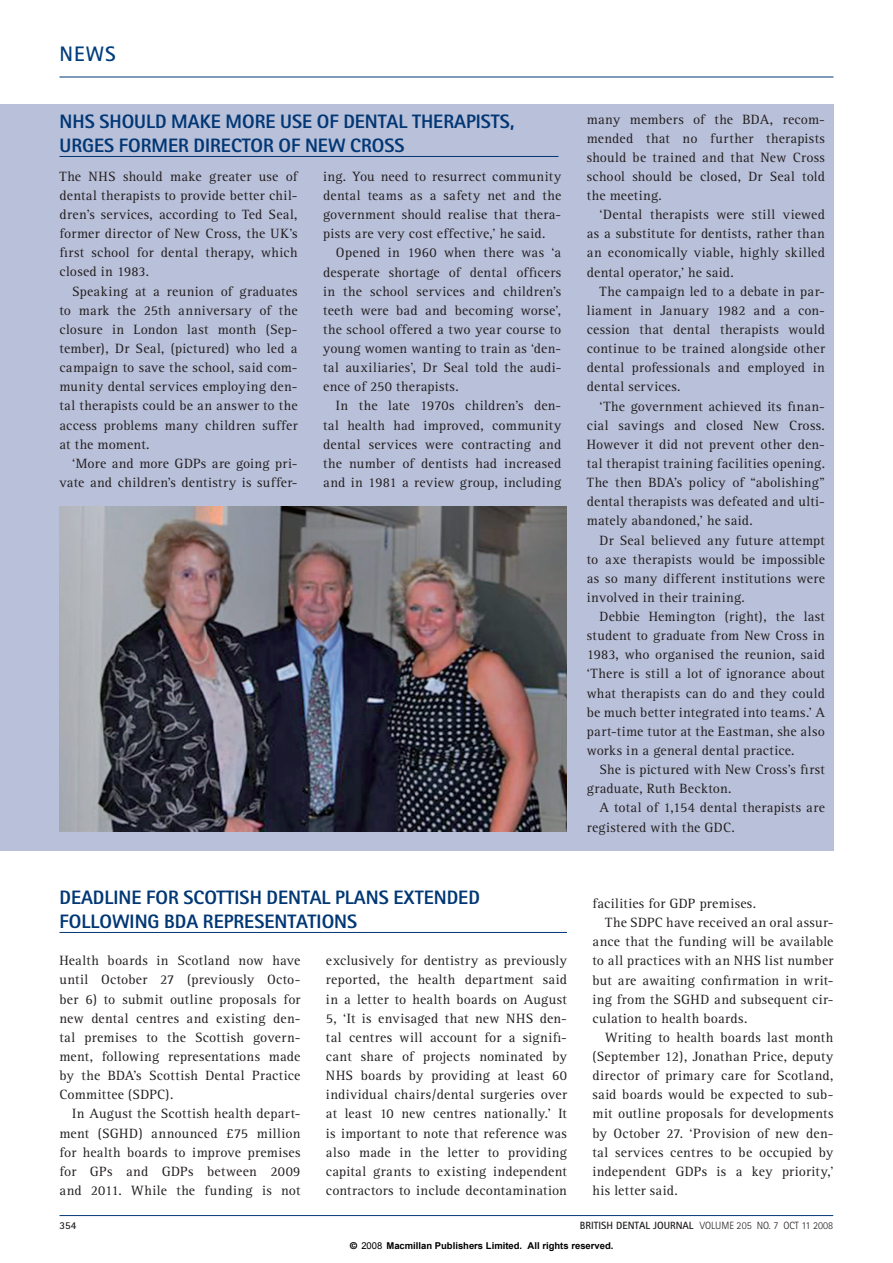
<style>
.page{position:relative;width:893px;height:1263px;background:#fff}
.page>*{position:absolute;margin:0;border:0;box-sizing:border-box;transform-origin:0 0}
.t1{font:700 21px "Rotis Sans Serif";color:#013d7d}
.t2{font:800 19.5px/23.9px "Rotis Sans Serif";color:#013775}
.t3{font:13.95px/19.2px "Rotis Serif";letter-spacing:.02em;color:#231f20}
.t4{font:300 10.5px "Rotis Sans Serif";color:#231f20}
.t5{font:700 10.5px "Rotis Sans Serif";color:#231f20}
.t6{font:700 9.45px "Arial";color:#000}
.s1{font-weight:700}
.s2{font-family:"Helvetica"}
.s3{font-weight:400}
</style>
<div class="page">
<div style="left:0;top:104px;width:833px;height:746px;background:#b9c0d9"></div>
<hr style="left:59px;top:77px;width:774px;height:1px;background:#013775">
<hr style="left:59px;top:932px;width:508px;height:1px;background:#013775">
<hr style="left:59px;top:1215px;width:774px;height:1px;background:#013775">
<hr style="left:59px;top:156px;width:499px;height:1px;background:#013775">
<img style="left:59px;top:506px;width:508px;height:325px">
<p class="t1" style="left:59px;top:47px;width:58px">NEWS</p>
<p class="t2" style="left:59px;top:111px;width:457px">NHS SHOULD MAKE MORE USE OF DENTAL THERAPISTS,</p>
<p class="t3" style="left:587px;top:111px;width:240px">many members of the BDA, recom&shy;mended that no further therapists</p>
<p class="t2" style="left:59px;top:135px;width:347px">URGES FORMER DIRECTOR OF NEW CROSS</p>
<p class="t3" style="left:587px;top:149px;width:240px">should be trained and that New Cross</p>
<p class="t3" style="left:587px;top:168px;width:240px">school should be closed, Dr Seal told</p>
<p class="t3" style="left:587px;top:187px;width:77px">the meeting.</p>
<p class="t3" style="left:599px;top:206px;width:227px">‘Dental therapists were still viewed</p>
<p class="t3" style="left:587px;top:225px;width:240px">as a substitute for dentists, rather than</p>
<p class="t3" style="left:587px;top:244px;width:240px">an economically viable, highly skilled</p>
<p class="t3" style="left:587px;top:264px;width:149px">dental operator,’ he said.</p>
<p class="t3" style="left:599px;top:283px;width:227px">The campaign led to a debate in par-</p>
<p class="t3" style="left:587px;top:302px;width:240px">liament in January 1982 and a con-</p>
<p class="t3" style="left:587px;top:321px;width:240px">cession that dental therapists would</p>
<p class="t3" style="left:587px;top:340px;width:240px">continue to be trained alongside other</p>
<p class="t3" style="left:587px;top:359px;width:240px">dental professionals and employed in</p>
<p class="t3" style="left:587px;top:378px;width:95px">dental services.</p>
<p class="t3" style="left:599px;top:398px;width:227px">‘The government achieved its finan-</p>
<p class="t3" style="left:587px;top:417px;width:240px">cial savings and closed New Cross.</p>
<p class="t3" style="left:587px;top:436px;width:240px">However it did not prevent other den-</p>
<p class="t3" style="left:587px;top:455px;width:240px">tal therapist training facilities opening.</p>
<p class="t3" style="left:587px;top:474px;width:240px">The then BDA’s policy of “abolishing”</p>
<p class="t3" style="left:587px;top:493px;width:239px">dental therapists was defeated and ulti-</p>
<p class="t3" style="left:587px;top:512px;width:167px">mately abandoned,’ he said.</p>
<p class="t3" style="left:599px;top:532px;width:227px">Dr Seal believed any future attempt</p>
<p class="t3" style="left:587px;top:551px;width:240px">to axe therapists would be impossible</p>
<p class="t3" style="left:587px;top:570px;width:240px">as so many different institutions were</p>
<p class="t3" style="left:587px;top:589px;width:160px">involved in their training.</p>
<p class="t3" style="left:599px;top:608px;width:227px">Debbie Hemington (right), the last</p>
<p class="t3" style="left:587px;top:627px;width:240px">student to graduate from New Cross in</p>
<p class="t3" style="left:587px;top:646px;width:240px">1983, who organised the reunion, said</p>
<p class="t3" style="left:587px;top:666px;width:240px">‘There is still a lot of ignorance about</p>
<p class="t3" style="left:587px;top:685px;width:240px">what therapists can do and they could</p>
<p class="t3" style="left:587px;top:704px;width:240px">be much better integrated into teams.’ A</p>
<p class="t3" style="left:587px;top:723px;width:240px">part-time tutor at the Eastman, she also</p>
<p class="t3" style="left:587px;top:742px;width:209px">works in a general dental practice.</p>
<p class="t3" style="left:599px;top:761px;width:227px">She is pictured with New Cross’s first</p>
<p class="t3" style="left:587px;top:780px;width:146px">graduate, Ruth Beckton.</p>
<p class="t3" style="left:599px;top:799px;width:227px">A total of 1,154 dental therapists are</p>
<p class="t3" style="left:587px;top:819px;width:149px">registered with the GDC.</p>
<p class="t3" style="left:59px;top:168px;width:240px">The NHS should make greater use of</p>
<p class="t3" style="left:59px;top:187px;width:240px">dental therapists to provide better chil-</p>
<p class="t3" style="left:59px;top:206px;width:240px">dren’s services, according to Ted Seal,</p>
<p class="t3" style="left:59px;top:225px;width:240px">former director of New Cross, the UK’s</p>
<p class="t3" style="left:59px;top:244px;width:240px">first school for dental therapy, which</p>
<p class="t3" style="left:59px;top:264px;width:91px">closed in 1983.</p>
<p class="t3" style="left:72px;top:283px;width:227px">Speaking at a reunion of graduates</p>
<p class="t3" style="left:59px;top:302px;width:240px">to mark the 25th anniversary of the</p>
<p class="t3" style="left:59px;top:321px;width:240px">closure in London last month (Sep-</p>
<p class="t3" style="left:59px;top:340px;width:240px">tember), Dr Seal, (pictured) who led a</p>
<p class="t3" style="left:59px;top:359px;width:240px">campaign to save the school, said com-</p>
<p class="t3" style="left:59px;top:378px;width:240px">munity dental services employing den-</p>
<p class="t3" style="left:59px;top:397px;width:240px">tal therapists could be an answer to the</p>
<p class="t3" style="left:59px;top:417px;width:240px">access problems many children suffer</p>
<p class="t3" style="left:59px;top:436px;width:92px">at the moment.</p>
<p class="t3" style="left:72px;top:455px;width:227px">‘More and more GDPs are going pri-</p>
<p class="t3" style="left:59px;top:474px;width:240px">vate and children’s dentistry is suffer-</p>
<p class="t3" style="left:323px;top:168px;width:240px">ing. You need to resurrect community</p>
<p class="t3" style="left:323px;top:187px;width:240px">dental teams as a safety net and the</p>
<p class="t3" style="left:323px;top:206px;width:240px">government should realise that thera-</p>
<p class="t3" style="left:323px;top:225px;width:224px">pists are very cost effective,’ he said.</p>
<p class="t3" style="left:336px;top:244px;width:227px">Opened in 1960 when there was ‘a</p>
<p class="t3" style="left:323px;top:264px;width:240px">desperate shortage of dental officers</p>
<p class="t3" style="left:323px;top:283px;width:240px">in the school services and children’s</p>
<p class="t3" style="left:323px;top:302px;width:240px">teeth were bad and becoming worse’,</p>
<p class="t3" style="left:323px;top:321px;width:240px">the school offered a two year course to</p>
<p class="t3" style="left:323px;top:340px;width:239px">young women wanting to train as ‘den-</p>
<p class="t3" style="left:323px;top:359px;width:240px">tal auxiliaries’, Dr Seal told the audi-</p>
<p class="t3" style="left:323px;top:378px;width:137px">ence of 250 therapists.</p>
<p class="t3" style="left:336px;top:398px;width:227px">In the late 1970s children’s den-</p>
<p class="t3" style="left:323px;top:417px;width:240px">tal health had improved, community</p>
<p class="t3" style="left:323px;top:436px;width:240px">dental services were contracting and</p>
<p class="t3" style="left:323px;top:455px;width:240px">the number of dentists had increased</p>
<p class="t3" style="left:323px;top:474px;width:240px">and in 1981 a review group, including</p>
<p class="t2" style="left:59px;top:887px;width:422px">DEADLINE FOR SCOTTISH DENTAL PLANS EXTENDED<br>FOLLOWING BDA REPRESENTATIONS</p>
<p class="t3" style="left:59px;top:952px;width:242px">Health boards in Scotland now have</p>
<p class="t3" style="left:59px;top:971px;width:242px">until October 27 (previously Octo-</p>
<p class="t3" style="left:59px;top:991px;width:242px">ber 6) to submit outline proposals for</p>
<p class="t3" style="left:59px;top:1010px;width:242px">new dental centres and existing den-</p>
<p class="t3" style="left:59px;top:1029px;width:242px">tal premises to the Scottish govern-</p>
<p class="t3" style="left:59px;top:1048px;width:242px">ment, following representations made</p>
<p class="t3" style="left:59px;top:1067px;width:242px">by the BDA’s Scottish Dental Practice</p>
<p class="t3" style="left:59px;top:1086px;width:116px">Committee (SDPC).</p>
<p class="t3" style="left:72px;top:1105px;width:230px">In August the Scottish health depart-</p>
<p class="t3" style="left:59px;top:1125px;width:242px">ment (SGHD) announced £75 million</p>
<p class="t3" style="left:59px;top:1144px;width:242px">for health boards to improve premises</p>
<p class="t3" style="left:59px;top:1163px;width:242px">for GPs and GDPs between 2009</p>
<p class="t3" style="left:59px;top:1182px;width:242px">and 2011. While the funding is not</p>
<p class="t3" style="left:326px;top:952px;width:242px;text-align:justify">exclusively for dentistry as previously reported, the health department said in a letter to health boards on August 5, ‘It is envisaged that new NHS den&shy;tal centres will account for a signifi&shy;cant share of projects nominated by NHS boards by providing at least 60 individual chairs/dental surgeries over at least 10 new centres nationally.’ It is important to note that reference was also made in the letter to providing capital grants to existing independent contractors to include decontamination</p>
<p class="t3" style="left:592px;top:895px;width:165px">facilities for GDP premises.</p>
<p class="t3" style="left:605px;top:914px;width:230px">The SDPC have received an oral assur-</p>
<p class="t3" style="left:592px;top:933px;width:242px">ance that the funding will be available</p>
<p class="t3" style="left:592px;top:952px;width:242px">to all practices with an NHS list number</p>
<p class="t3" style="left:592px;top:972px;width:242px">but are awaiting confirmation in writ-</p>
<p class="t3" style="left:592px;top:991px;width:242px">ing from the SGHD and subsequent cir-</p>
<p class="t3" style="left:592px;top:1010px;width:156px">culation to health boards.</p>
<p class="t3" style="left:605px;top:1029px;width:230px">Writing to health boards last month</p>
<p class="t3" style="left:592px;top:1048px;width:242px">(September 12), Jonathan Price, deputy</p>
<p class="t3" style="left:592px;top:1067px;width:242px">director of primary care for Scotland,</p>
<p class="t3" style="left:592px;top:1086px;width:242px">said boards would be expected to sub-</p>
<p class="t3" style="left:592px;top:1105px;width:242px">mit outline proposals for developments</p>
<p class="t3" style="left:592px;top:1125px;width:242px">by October 27. ‘Provision of new den-</p>
<p class="t3" style="left:592px;top:1144px;width:242px">tal services centres to be occupied by</p>
<p class="t3" style="left:592px;top:1163px;width:242px">independent GDPs is a key priority,’</p>
<p class="t3" style="left:592px;top:1182px;width:87px">his letter said.</p>
<p class="t5" style="left:59px;top:1221px;width:18px">354</p>
<p class="t4" style="left:580px;top:1221px;width:255px"><span class="s1">BRITISH DENTAL JOURNAL</span> VOLUME 205 NO. 7 OCT 11 2008</p>
<p class="t6" style="left:350px;top:1240px;width:265px"><span class="s2">©</span> <span class="s3">2008</span> Macmillan Publishers Limited. All rights reserved.</p>
</div>
